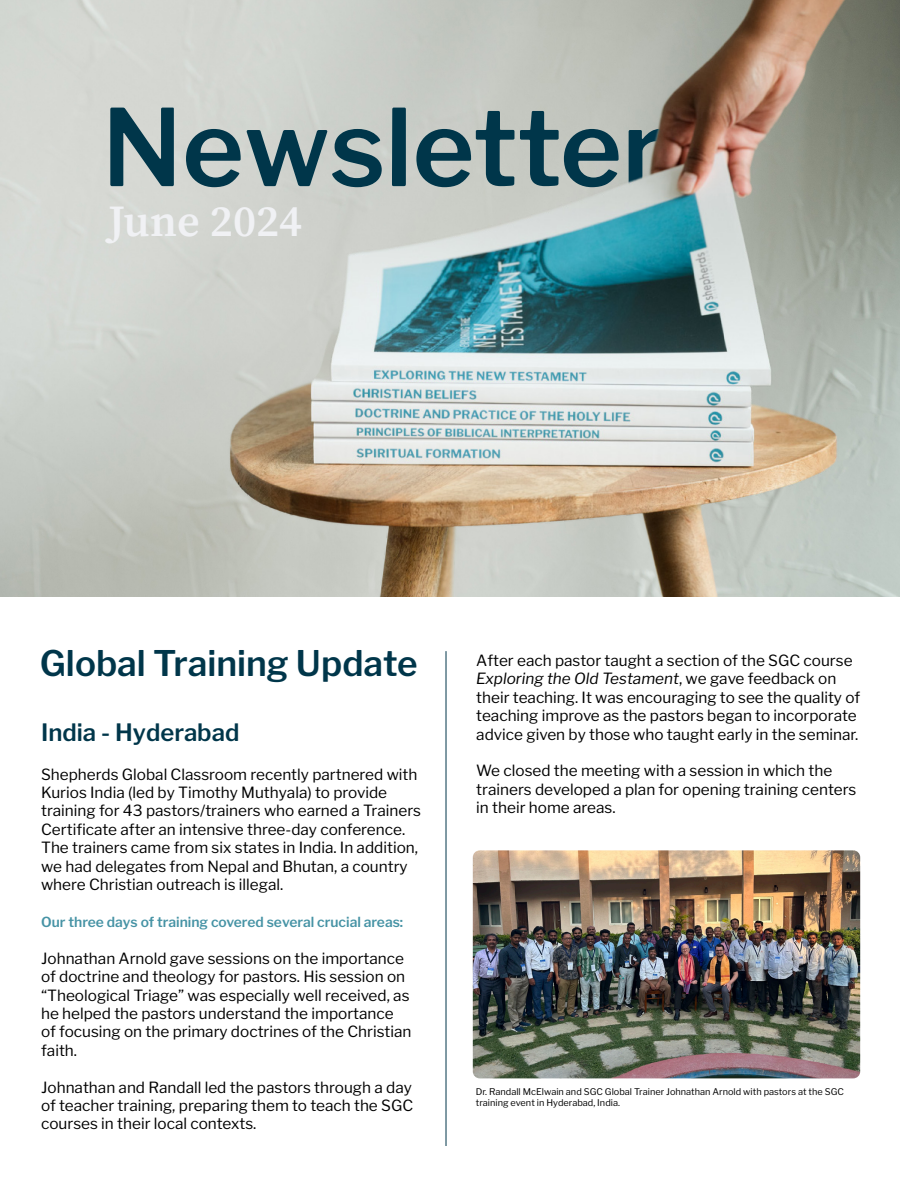
<style>
.page{position:relative;width:900px;height:1200px;background:#fff}
.page>*{position:absolute;margin:0;border:0;box-sizing:border-box;transform-origin:0 0}
.t1{font:600 105.9px "Libre Franklin";color:#00364a}
.t2{font:44.4px "Source Serif Variable";color:#f0f1f4}
.t3{font:600 35.1px "Libre Franklin";color:#00364a}
.t4{font:600 23.85px "Libre Franklin";color:#00364a}
.t5{font:15.3px/18.5px "Libre Franklin";color:#000}
.t6{font:600 13.8px "Libre Franklin";color:#4693a5}
.t7{font:9.15px/10.9px "Libre Franklin";color:#000}
.s1{font-style:italic}
</style>
<div class="page">
<img style="left:204px;top:0;width:696px;height:597px">
<hr style="left:446px;top:651px;width:1px;height:495px;background:#00364a">
<img style="left:473px;top:850px;width:387px;height:228px">
<p class="t1" style="left:102px;top:84px;width:565px">Newsletter</p>
<p class="t2" style="left:108px;top:191px;width:196px">June 2024</p>
<p class="t3" style="left:40px;top:643px;width:379px">Global Training Update</p>
<p class="t4" style="left:41px;top:718px;width:200px">India - Hyderabad</p>
<p class="t5" style="left:41px;top:765px;width:382px">Shepherds Global Classroom recently partnered with Kurios India (led by Timothy Muthyala) to provide training for 43 pastors/trainers who earned a Trainers Certificate after an intensive three-day conference.<br>The trainers came from six states in India. In addition, we had delegates from Nepal and Bhutan, a country where Christian outreach is illegal.</p>
<p class="t6" style="left:41px;top:914px;width:364px">Our three days of training covered several crucial areas:</p>
<p class="t5" style="left:41px;top:949px;width:372px">Johnathan Arnold gave sessions on the importance of doctrine and theology for pastors. His session on “Theological Triage” was especially well received, as he helped the pastors understand the importance of focusing on the primary doctrines of the Christian faith.</p>
<p class="t5" style="left:41px;top:1078px;width:374px;text-align:justify">Johnathan and Randall led the pastors through a day of teacher training, preparing them to teach the SGC courses in their local contexts.</p>
<p class="t5" style="left:476px;top:651px;width:385px">After each pastor taught a section of the SGC course <span class="s1">Exploring the Old Testament</span>, we gave feedback on their teaching. It was encouraging to see the quality of teaching improve as the pastors began to incorporate advice given by those who taught early in the seminar.</p>
<p class="t5" style="left:476px;top:762px;width:382px">We closed the meeting with a session in which the trainers developed a plan for opening training centers in their home areas.</p>
<p class="t7" style="left:476px;top:1086px;width:370px">Dr. Randall McElwain and SGC Global Trainer Johnathan Arnold with pastors at the SGC training event in Hyderabad, India.</p>
</div>
